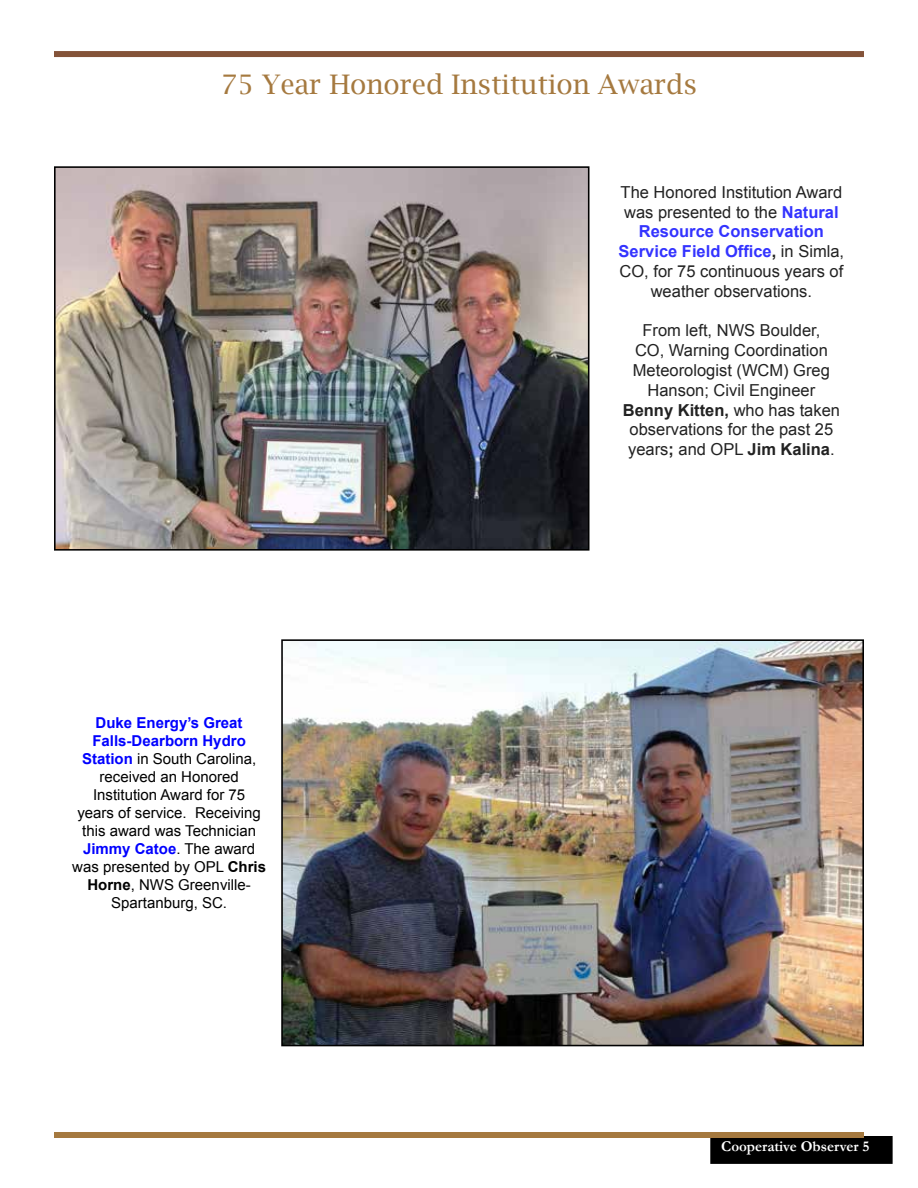
<style>
.page{position:relative;width:918px;height:1188px;background:#fff}
.page>*{position:absolute;margin:0;border:0;box-sizing:border-box;transform-origin:0 0}
.t1{font:27px "Lucida Bright";color:#a5793f}
.t2{font:16.5px/19.8px "Arial";color:#222;text-align:center}
.t3{font:15px/18px "Arial";color:#000;text-align:center}
.t4{font:700 15px "Garamond";color:#fff}
.s1{font-weight:700;color:#00f}
.s2{font-weight:700}
.s3{font-weight:700;color:#33f}
</style>
<div class="page">
<div style="left:711px;top:1137px;width:181px;height:26px;background:#000"></div>
<div style="left:710px;top:1136px;width:183px;height:28px;border:2px solid #000"></div>
<div style="left:54px;top:1132px;width:810px;height:6px;background:#a5793f"></div>
<div style="left:54px;top:51px;width:810px;height:6px;background:#845339"></div>
<img style="left:57px;top:169px;width:530px;height:379px">
<div style="left:54px;top:166px;width:536px;height:385px;border:2px solid #000"></div>
<img style="left:284px;top:642px;width:577px;height:401px">
<div style="left:281px;top:639px;width:583px;height:407px;border:2px solid #000"></div>
<h1 class="t1" style="left:221px;top:69px;width:478px">75 Year Honored Institution Awards</h1>
<p class="t3" style="left:72px;top:714px;width:195px"><span class="s1">Duke Energy’s Great<br>Falls-Dearborn Hydro<br>Station</span> in South Carolina, received an Honored<br>Institution Award for 75<br>years of service. Receiving this award was Technician<br><span class="s1">Jimmy Catoe</span>. The award was presented by OPL <span class="s2">Chris<br>Horne</span>, NWS Greenville-<br>Spartanburg, SC.</p>
<p class="t2" style="left:619px;top:182px;width:227px">The Honored Institution Award was presented to the <span class="s3">Natural<br>Resource Conservation<br>Service Field Office</span><span class="s2">,</span> in Simla,<br>CO, for 75 continuous years of weather observations.</p>
<p class="t2" style="left:623px;top:321px;width:219px">From left, NWS Boulder,<br>CO, Warning Coordination<br>Meteorologist (WCM) Greg<br>Hanson; Civil Engineer<br><span class="s2">Benny Kitten,</span> who has taken observations for the past 25 years<span class="s2">;</span> and OPL <span class="s2">Jim Kalina</span>.</p>
<p class="t4" style="left:721px;top:1136px;width:150px">Cooperative Observer 5</p>
</div>
